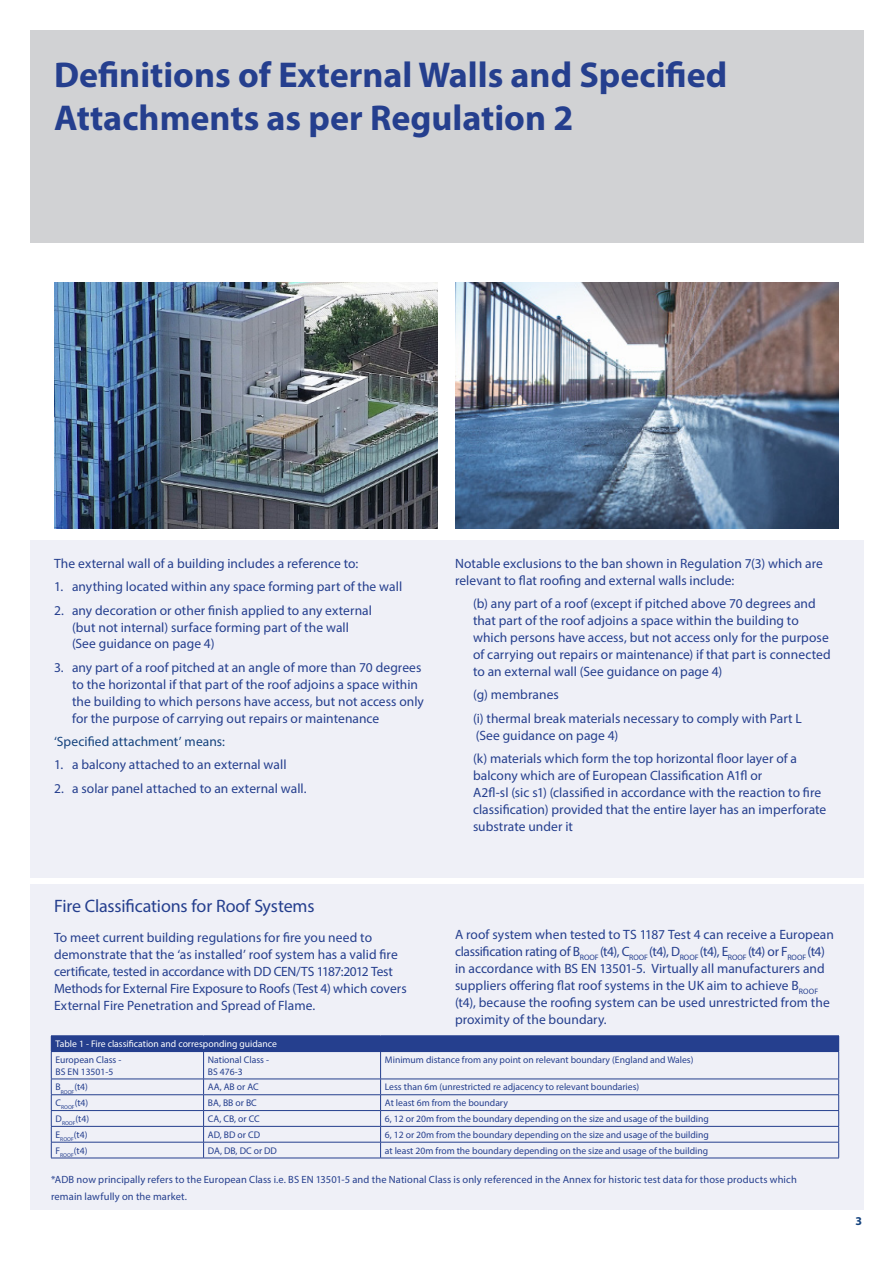
<style>
.page{position:relative;width:893px;height:1263px;background:#fff}
.page>*{position:absolute;margin:0;border:0;box-sizing:border-box;transform-origin:0 0}
.t1{font:700 36px/43.2px "Myriad Pro";color:#253f8e}
.t2{font:18px "Myriad Pro";letter-spacing:-.01em;color:#253f8e}
.t3{font:13.5px/17px "Myriad Pro";color:#253f8e}
.t4{font:13.5px "Myriad Pro";letter-spacing:.005em;color:#15437e}
.t5{font:700 12px "Myriad Pro";color:#15437e}
.t6{font:10.5px/17px "Myriad Pro";letter-spacing:.01em;color:#253f8e}
.t7{font:9.6px/11.6px "Myriad Pro";color:#253f8e}
.t8{font:9.6px "Myriad Pro";color:#fff}
</style>
<div class="page">
<div style="left:30px;top:540px;width:833px;height:337px;background:#eff0f7"></div>
<div style="left:30px;top:30px;width:833px;height:212px;background:#d1d2d4"></div>
<img style="left:455px;top:282px;width:384px;height:247px">
<img style="left:54px;top:282px;width:384px;height:247px">
<div style="left:30px;top:884px;width:833px;height:326px;background:#eff0f7"></div>
<div style="left:51px;top:1036px;width:788px;height:15px;background:#253f8e"></div>
<hr style="left:51px;top:1035px;width:153px;height:1px;background:#253f8e">
<hr style="left:204px;top:1035px;width:177px;height:1px;background:#253f8e">
<hr style="left:381px;top:1035px;width:458px;height:1px;background:#253f8e">
<hr style="left:51px;top:1051px;width:153px;height:1px;background:#253f8e">
<hr style="left:204px;top:1051px;width:177px;height:1px;background:#253f8e">
<hr style="left:381px;top:1051px;width:458px;height:1px;background:#253f8e">
<hr style="left:51px;top:1079px;width:153px;height:1px;background:#253f8e">
<hr style="left:204px;top:1079px;width:177px;height:1px;background:#253f8e">
<hr style="left:381px;top:1079px;width:458px;height:1px;background:#253f8e">
<hr style="left:51px;top:1094px;width:153px;height:1px;background:#253f8e">
<hr style="left:204px;top:1094px;width:177px;height:1px;background:#253f8e">
<hr style="left:381px;top:1094px;width:458px;height:1px;background:#253f8e">
<hr style="left:51px;top:1110px;width:153px;height:1px;background:#253f8e">
<hr style="left:204px;top:1110px;width:177px;height:1px;background:#253f8e">
<hr style="left:381px;top:1110px;width:458px;height:1px;background:#253f8e">
<hr style="left:51px;top:1126px;width:153px;height:1px;background:#253f8e">
<hr style="left:204px;top:1126px;width:177px;height:1px;background:#253f8e">
<hr style="left:381px;top:1126px;width:458px;height:1px;background:#253f8e">
<hr style="left:51px;top:1142px;width:153px;height:1px;background:#253f8e">
<svg style="left:51px;top:1052px;width:1px;height:106px"></svg>
<hr style="left:204px;top:1142px;width:177px;height:1px;background:#253f8e">
<svg style="left:203px;top:1052px;width:1px;height:106px"></svg>
<hr style="left:381px;top:1142px;width:458px;height:1px;background:#253f8e">
<svg style="left:380px;top:1052px;width:1px;height:106px"></svg>
<svg style="left:838px;top:1052px;width:1px;height:106px"></svg>
<hr style="left:51px;top:1158px;width:153px;height:1px;background:#253f8e">
<hr style="left:204px;top:1158px;width:177px;height:1px;background:#253f8e">
<hr style="left:381px;top:1158px;width:458px;height:1px;background:#253f8e">
<p class="t1" style="left:54px;top:52px;width:675px">Definitions of External Walls and Specified<br>Attachments as per Regulation 2</p>
<p class="t3" style="left:54px;top:555px;width:306px">The external wall of a building includes a reference to:</p>
<p class="t3" style="left:54px;top:578px;width:350px">1. anything located within any space forming part of the wall</p>
<p class="t3" style="left:72px;top:601px;width:301px;text-indent:-18px">2. any decoration or other finish applied to any external (but not internal) surface forming part of the wall (See guidance on page 4)</p>
<p class="t3" style="left:72px;top:659px;width:353px;text-indent:-18px">3. any part of a roof pitched at an angle of more than 70 degrees to the horizontal if that part of the roof adjoins a space within the building to which persons have access, but not access only for the purpose of carrying out repairs or maintenance</p>
<p class="t4" style="left:54px;top:733px;width:172px">‘Specified attachment’ means:</p>
<p class="t3" style="left:54px;top:756px;width:234px">1. a balcony attached to an external wall</p>
<p class="t3" style="left:54px;top:779px;width:254px">2. a solar panel attached to an external wall.</p>
<p class="t3" style="left:455px;top:555px;width:369px">Notable exclusions to the ban shown in Regulation 7(3) which are relevant to flat roofing and external walls include:</p>
<p class="t3" style="left:473px;top:595px;width:359px">(b) any part of a roof (except if pitched above 70 degrees and that part of the roof adjoins a space within the building to which persons have access, but not access only for the purpose of carrying out repairs or maintenance) if that part is connected to an external wall (See guidance on page 4)</p>
<p class="t3" style="left:473px;top:686px;width:87px">(g) membranes</p>
<p class="t3" style="left:473px;top:709px;width:330px">(i) thermal break materials necessary to comply with Part L (See guidance on page 4)</p>
<p class="t3" style="left:473px;top:750px;width:355px">(k) materials which form the top horizontal floor layer of a balcony which are of European Classification A1fl or<br>A2fl-sl (sic s1) (classified in accordance with the reaction to fire classification) provided that the entire layer has an imperforate substrate under it</p>
<p class="t2" style="left:54px;top:895px;width:262px">Fire Classifications for Roof Systems</p>
<p class="t3" style="left:54px;top:929px;width:354px">To meet current building regulations for fire you need to demonstrate that the ‘as installed’ roof system has a valid fire certificate, tested in accordance with DD CEN/TS 1187:2012 Test Methods for External Fire Exposure to Roofs (Test 4) which covers External Fire Penetration and Spread of Flame.</p>
<p class="t3" style="left:455px;top:925px;width:380px">A roof system when tested to TS 1187 Test 4 can receive a European classification rating of B<sub>ROOF</sub> (t4), C<sub>ROOF</sub> (t4), D<sub>ROOF</sub> (t4), E<sub>ROOF</sub> (t4) or F<sub>ROOF</sub> (t4) in accordance with BS EN 13501-5. Virtually all manufacturers and suppliers offering flat roof systems in the UK aim to achieve B<sub>ROOF </sub>(t4), because the roofing system can be used unrestricted from the proximity of the boundary.</p>
<p class="t8" style="left:56px;top:1038px;width:223px">Table 1 - Fire classification and corresponding guidance</p>
<p class="t7" style="left:56px;top:1054px;width:67px">European Class -<br>BS EN 13501-5</p>
<p class="t7" style="left:208px;top:1054px;width:63px">National Class -<br>BS 476-3</p>
<p class="t7" style="left:385px;top:1054px;width:310px">Minimum distance from any point on relevant boundary (England and Wales)</p>
<p class="t7" style="left:56px;top:1081px;width:34px">B<sub>ROOF</sub>(t4)</p>
<p class="t7" style="left:208px;top:1081px;width:52px">AA, AB or AC</p>
<p class="t7" style="left:385px;top:1081px;width:256px">Less than 6m (unrestricted re adjacency to relevant boundaries)</p>
<p class="t7" style="left:56px;top:1097px;width:34px">C<sub>ROOF</sub>(t4)</p>
<p class="t7" style="left:208px;top:1097px;width:50px">BA, BB or BC</p>
<p class="t7" style="left:385px;top:1097px;width:125px">At least 6m from the boundary</p>
<p class="t7" style="left:56px;top:1113px;width:35px">D<sub>ROOF</sub>(t4)</p>
<p class="t7" style="left:208px;top:1113px;width:53px">CA, CB, or CC</p>
<p class="t7" style="left:385px;top:1113px;width:326px">6, 12 or 20m from the boundary depending on the size and usage of the building</p>
<p class="t7" style="left:56px;top:1129px;width:33px">E<sub>ROOF</sub>(t4)</p>
<p class="t7" style="left:208px;top:1129px;width:54px">AD, BD or CD</p>
<p class="t7" style="left:385px;top:1129px;width:326px">6, 12 or 20m from the boundary depending on the size and usage of the building</p>
<p class="t7" style="left:56px;top:1144px;width:33px">F<sub>ROOF</sub>(t4)</p>
<p class="t7" style="left:208px;top:1144px;width:71px">DA, DB, DC or DD</p>
<p class="t7" style="left:385px;top:1144px;width:325px">at least 20m from the boundary depending on the size and usage of the building</p>
<p class="t6" style="left:51px;top:1171px;width:747px">*ADB now principally refers to the European Class i.e. BS EN 13501-5 and the National Class is only referenced in the Annex for historic test data for those products which remain lawfully on the market.</p>
<p class="t5" style="left:855px;top:1213px;width:8px">3</p>
</div>
